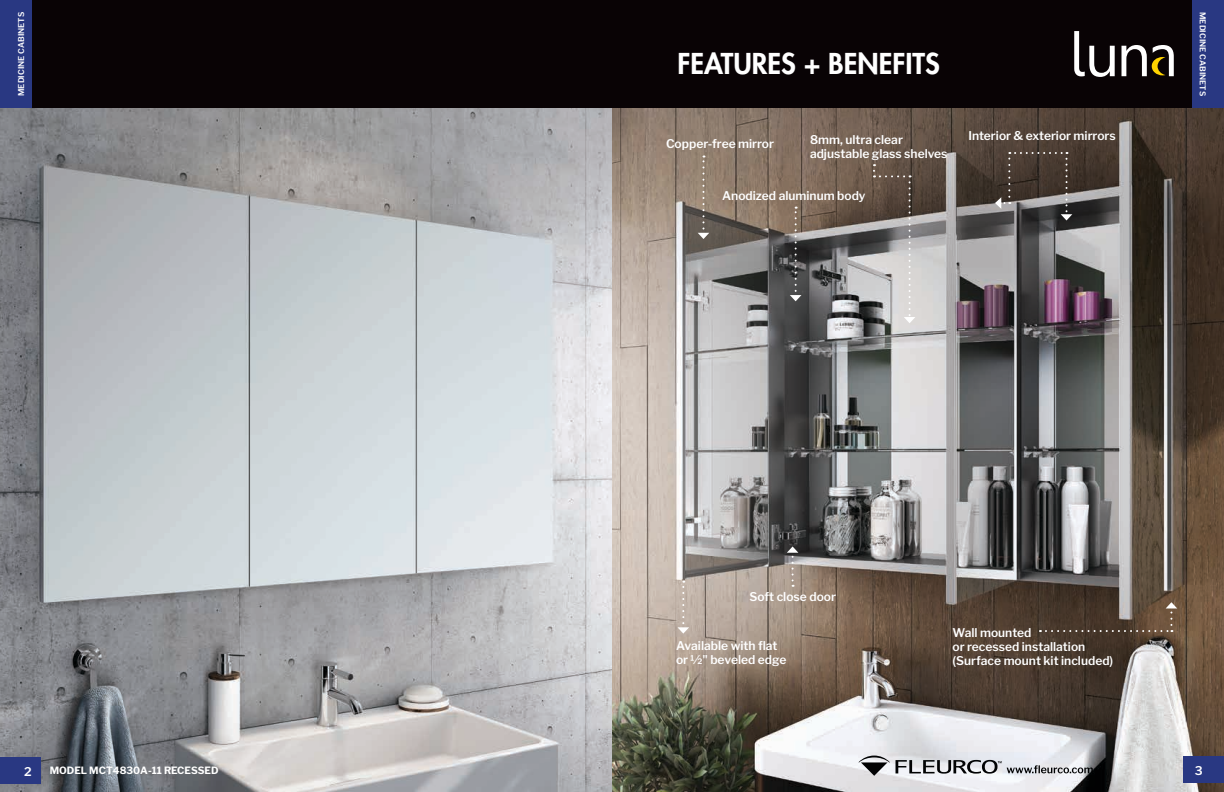
<style>
.page{position:relative;width:1224px;height:792px;background:#fff}
.page>*{position:absolute;margin:0;border:0;box-sizing:border-box;transform-origin:0 0}
.t1{font:800 28px "Futura Std";color:#fff}
.t2{font:800 22px "Futura Std";color:#fff}
.t3{font:600 12px/14.4px "Libre Franklin";color:#fff}
.t4{font:700 10px "Libre Franklin";color:#fff}
.t5{font:600 8px "Libre Franklin";letter-spacing:.005em;color:#fff}
</style>
<div class="page">
<img style="left:0;top:108px;width:1224px;height:684px">
<div style="left:32px;top:0;width:580px;height:108px;background:#090305"></div>
<div style="left:0;top:0;width:32px;height:108px;background:#293882"></div>
<div style="left:0;top:757px;width:40px;height:27px;background:#293882"></div>
<div style="left:612px;top:0;width:580px;height:108px;background:#090305"></div>
<svg style="left:1074px;top:31px;width:100px;height:46px"></svg>
<svg style="left:1040px;top:602px;width:137px;height:30px;background:#5c4a3c"></svg>
<svg style="left:995px;top:152px;width:77px;height:68px;background:#544b46"></svg>
<svg style="left:787px;top:546px;width:11px;height:41px"></svg>
<svg style="left:678px;top:581px;width:11px;height:53px"></svg>
<svg style="left:873px;top:164px;width:42px;height:159px;background:#98928e"></svg>
<svg style="left:698px;top:156px;width:11px;height:83px"></svg>
<svg style="left:790px;top:207px;width:11px;height:94px"></svg>
<div style="left:1192px;top:0;width:32px;height:108px;background:#293882"></div>
<div style="left:1184px;top:756px;width:40px;height:27px;background:#293882"></div>
<svg style="left:859px;top:756px;width:31px;height:20px"></svg>
<svg style="left:896px;top:760px;width:197px;height:14px;background:#a8a9ad"></svg>
<p class="t5" style="left:16px;top:96px;width:86px;rotate:-90deg">MEDICINE CABINETS</p>
<p class="t3" style="left:24px;top:764px;width:9px">2</p>
<p class="t4" style="left:50px;top:764px;width:170px">MODEL MCT4830A-11 RECESSED</p>
<h2 class="t2" style="left:677px;top:33px;width:129px">SINGLE VIEW</h2>
<h1 class="t1" style="left:678px;top:46px;width:264px">FEATURES + BENEFITS</h1>
<p class="t3" style="left:810px;top:133px;width:139px">8mm, ultra clear adjustable glass shelves</p>
<p class="t3" style="left:722px;top:189px;width:145px">Anodized aluminum body</p>
<p class="t3" style="left:666px;top:137px;width:110px">Copper-free mirror</p>
<p class="t3" style="left:968px;top:128px;width:149px">Interior &amp; exterior mirrors</p>
<p class="t5" style="left:1208px;top:12px;width:86px;rotate:90deg">MEDICINE CABINETS</p>
<p class="t3" style="left:750px;top:589px;width:88px">Soft close door</p>
<p class="t3" style="left:676px;top:638px;width:112px">Available with flat or ½" beveled edge</p>
<p class="t3" style="left:953px;top:625px;width:162px">Wall mounted<br>or recessed installation (Surface mount kit included)</p>
<p class="t3" style="left:1195px;top:763px;width:9px">3</p>
</div>
